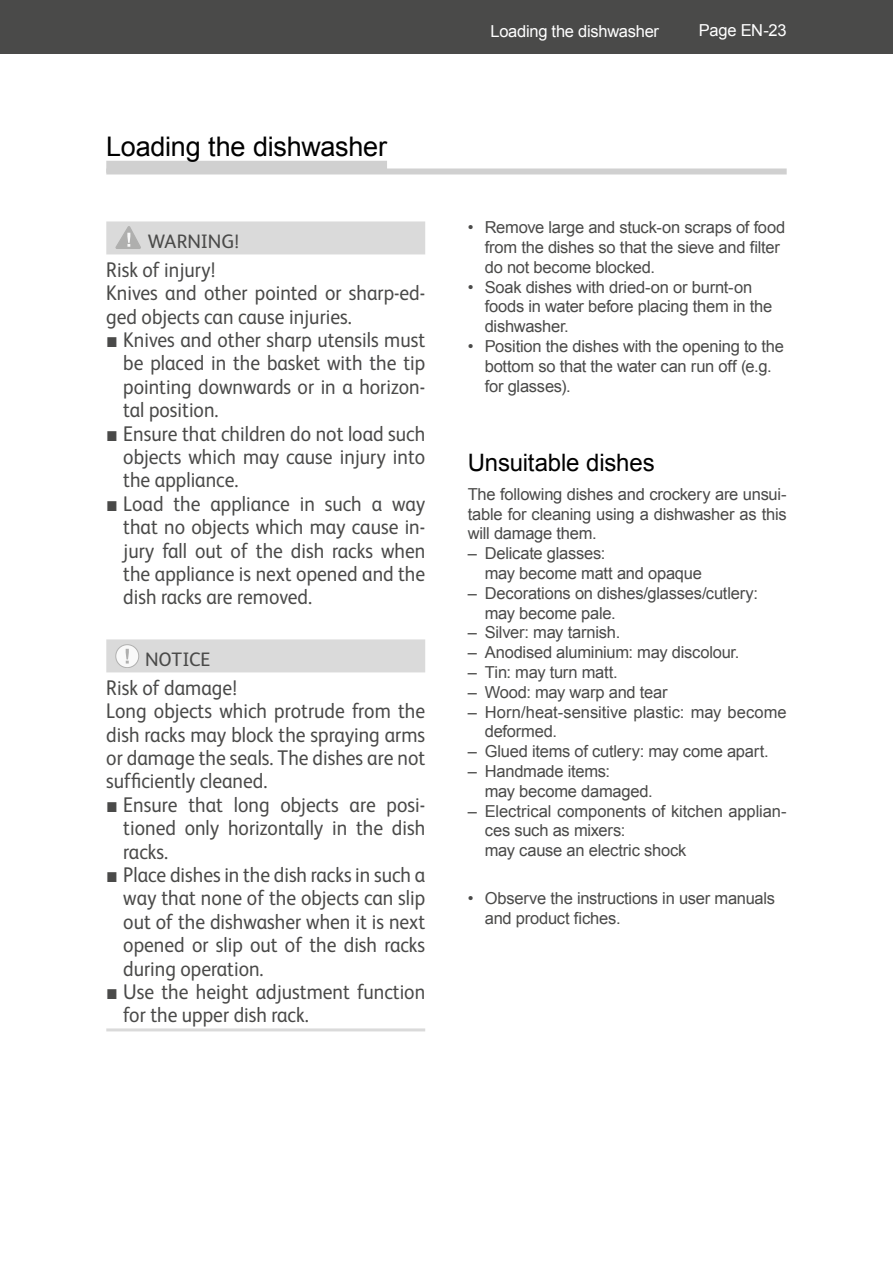
<style>
.page{position:relative;width:893px;height:1263px;background:#fff}
.page>*{position:absolute;margin:0;border:0;box-sizing:border-box;transform-origin:0 0}
.t1{font:27px "Arial";letter-spacing:-.01em;color:#000}
.t2{font:24px "Arial";letter-spacing:-.01em;color:#000}
.t3{font:21.3px/23.4px "FS Albert";color:#4a4a49;text-align:justify;scale:.92 1}
.t4{font:19.5px "FS Albert";color:#4a4a49}
.t5{font:16.5px/19.8px "Arial";letter-spacing:-.015em;color:#4a4a49}
.t6{font:16.5px "Arial";letter-spacing:-.015em;color:#fff}
.s1{font-family:"Arial"}
</style>
<div class="page">
<div style="left:0;top:0;width:893px;height:54px;background:#4a4a49"></div>
<div style="left:106px;top:221px;width:319px;height:33px;background:#dadada"></div>
<div style="left:106px;top:639px;width:319px;height:33px;background:#dadada"></div>
<hr style="left:106px;top:1028px;width:319px;height:3px;background:#dadada">
<svg style="left:116px;top:226px;width:25px;height:23px"></svg>
<div style="left:116px;top:645px;width:23px;height:23px;background:#fff;border-radius:50%"></div>
<div style="left:116px;top:644px;width:23px;height:24px;border:1px solid #a8a8a7;border-radius:50%"></div>
<svg style="left:126px;top:649px;width:3px;height:14px"></svg>
<div style="left:106px;top:161px;width:281px;height:12px;background:#d0d0d0"></div>
<div style="left:106px;top:168px;width:681px;height:6px;background:#d0d0d0"></div>
<p class="t1" style="left:106px;top:129px;width:282px">Loading the dishwasher</p>
<p class="t4" style="left:148px;top:228px;width:92px">WARNING!</p>
<p class="t3" style="left:106px;top:257px;width:348px;text-align:left">Risk of injury!<br>Knives and other pointed or sharp-ed&shy;ged objects can cause injuries.</p>
<p class="t3" style="left:123px;top:327px;width:330px;text-indent:-17px"><span class="s1">■</span> Knives and other sharp utensils must be placed in the basket with the tip pointing downwards or in a horizon&shy;tal position.</p>
<p class="t3" style="left:123px;top:420px;width:330px;text-indent:-17px"><span class="s1">■</span> Ensure that children do not load such objects which may cause injury into the appliance.</p>
<p class="t3" style="left:123px;top:491px;width:330px;text-indent:-17px"><span class="s1">■</span> Load the appliance in such a way that no objects which may cause in&shy;jury fall out of the dish racks when the appliance is next opened and the dish racks are removed.</p>
<p class="t4" style="left:145px;top:646px;width:67px">NOTICE</p>
<p class="t3" style="left:106px;top:675px;width:348px;text-align:left">Risk of damage!<br>Long objects which protrude from the dish racks may block the spraying arms or damage the seals. The dishes are not sufficiently cleaned.</p>
<p class="t3" style="left:123px;top:792px;width:330px;text-indent:-17px"><span class="s1">■</span> Ensure that long objects are posi&shy;tioned only horizontally in the dish racks.</p>
<p class="t3" style="left:123px;top:862px;width:330px;text-indent:-17px"><span class="s1">■</span> Place dishes in the dish racks in such a way that none of the objects can slip out of the dishwasher when it is next opened or slip out of the dish racks during operation.</p>
<p class="t3" style="left:123px;top:979px;width:330px;text-indent:-17px"><span class="s1">■</span> Use the height adjustment function for the upper dish rack.</p>
<p class="t6" style="left:490px;top:21px;width:170px">Loading the dishwasher</p>
<p class="t6" style="left:699px;top:20px;width:89px">Page EN-23</p>
<p class="t5" style="left:485px;top:218px;width:302px;text-indent:-17px">• Remove large and stuck-on scraps of food from the dishes so that the sieve and filter do not become blocked.</p>
<p class="t5" style="left:485px;top:277px;width:289px;text-indent:-17px">• Soak dishes with dried-on or burnt-on foods in water before placing them in the dishwasher.</p>
<p class="t5" style="left:485px;top:336px;width:301px;text-indent:-17px">• Position the dishes with the opening to the bottom so that the water can run off (e.g. for glasses).</p>
<p class="t2" style="left:468px;top:447px;width:188px">Unsuitable dishes</p>
<p class="t5" style="left:468px;top:484px;width:320px;text-align:justify">The following dishes and crockery are unsui&shy;table for cleaning using a dishwasher as this will damage them.</p>
<p class="t5" style="left:485px;top:544px;width:219px;text-indent:-17px">– Delicate glasses:<br>may become matt and opaque</p>
<p class="t5" style="left:485px;top:583px;width:275px;text-indent:-17px">– Decorations on dishes/glasses/cutlery: may become pale.</p>
<p class="t5" style="left:468px;top:623px;width:154px">– Silver: may tarnish.</p>
<p class="t5" style="left:468px;top:643px;width:273px">– Anodised aluminium: may discolour.</p>
<p class="t5" style="left:468px;top:662px;width:151px">– Tin: may turn matt.</p>
<p class="t5" style="left:468px;top:682px;width:201px">– Wood: may warp and tear</p>
<p class="t5" style="left:485px;top:702px;width:303px;text-indent:-17px">– Horn/heat-sensitive plastic: may become deformed.</p>
<p class="t5" style="left:468px;top:742px;width:302px">– Glued items of cutlery: may come apart.</p>
<p class="t5" style="left:485px;top:761px;width:169px;text-indent:-17px">– Handmade items:<br>may become damaged.</p>
<p class="t5" style="left:485px;top:801px;width:303px;text-indent:-17px">– Electrical components of kitchen applian&shy;ces such as mixers:<br>may cause an electric shock</p>
<p class="t5" style="left:485px;top:889px;width:292px;text-indent:-17px">• Observe the instructions in user manuals and product fiches.</p>
</div>
